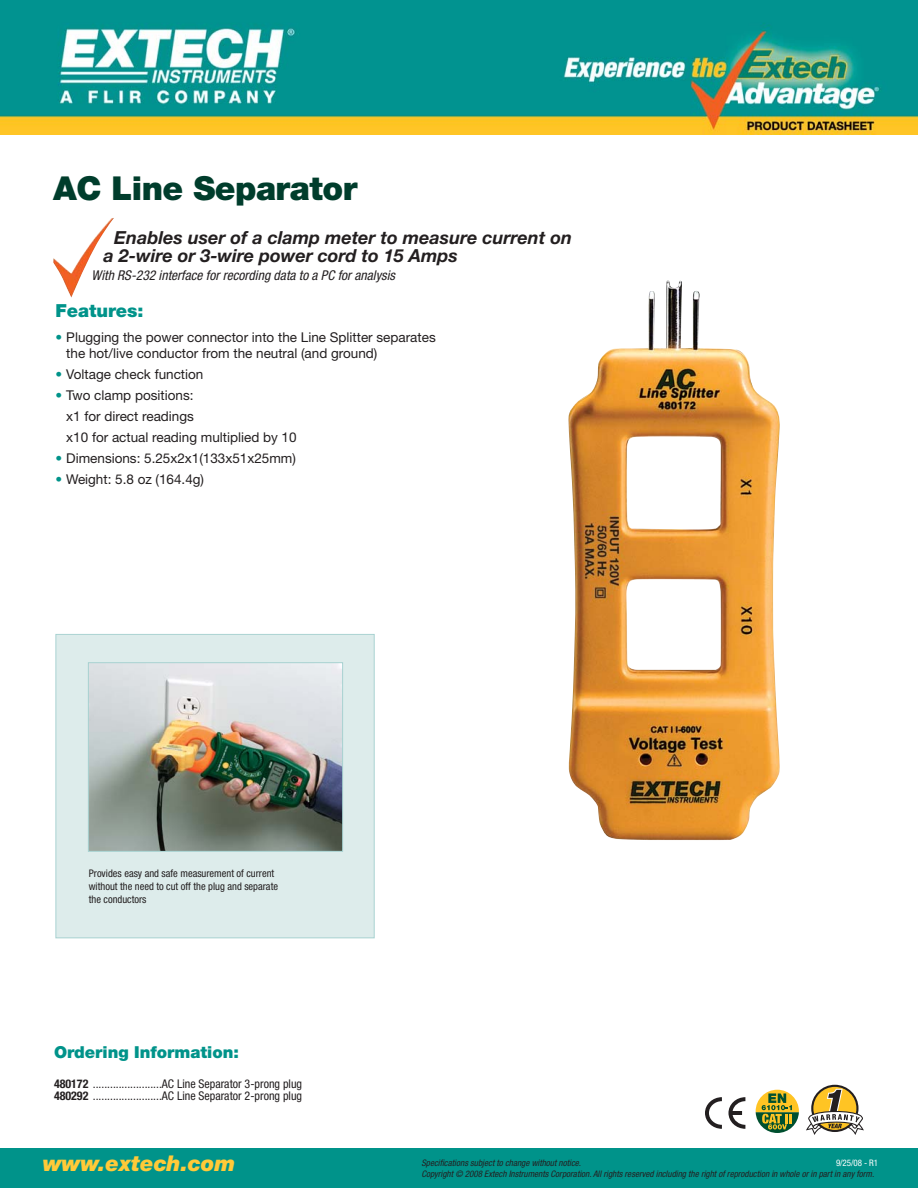
<style>
.page{position:relative;width:918px;height:1188px;background:#fff}
.page>*{position:absolute;margin:0;border:0;box-sizing:border-box;transform-origin:0 0}
.t1{font:900 33px "Helvetica Neue LT";letter-spacing:-.015em;color:#003d2c}
.t2{font:italic 900 21.75px "Helvetica Neue LT";color:#ffca38}
.t3{font:italic 700 18px/18px "Helvetica Neue LT";color:#231f20}
.t4{font:900 18px "Helvetica Neue LT";color:#00938a}
.t5{font:900 16.5px "Helvetica Neue LT";color:#00938a}
.t6{font:13.5px/21px "Helvetica Neue LT";color:#231f20}
.t7{font:italic condensed 13.5px "Helvetica Neue LT";color:#231f20}
.t8{font:condensed 12px/12px "Helvetica Neue LT";color:#231f20}
.t9{font:condensed 10.5px/13.4px "Helvetica Neue LT";color:#231f20}
.t10{font:italic condensed 9px "Helvetica Neue LT";color:#231f20}
.t11{font:condensed 9px "Helvetica Neue LT";color:#fff}
.s1{color:#00938a}
.s2{font-weight:700}
</style>
<div class="page">
<div style="left:56px;top:635px;width:318px;height:303px;background:#ddeceb"></div>
<div style="left:56px;top:634px;width:319px;height:304px;border:1px solid #a8d2d1"></div>
<div style="left:0;top:1148px;width:918px;height:40px;background:#00938a"></div>
<img style="left:53px;top:218px;width:61px;height:80px">
<svg style="left:806px;top:1085px;width:58px;height:50px"></svg>
<svg style="left:705px;top:1097px;width:17px;height:32px"></svg>
<svg style="left:728px;top:1097px;width:17px;height:32px"></svg>
<img style="left:0;top:0;width:918px;height:135px">
<img style="left:568px;top:280px;width:212px;height:560px">
<img style="left:90px;top:664px;width:251px;height:186px">
<div style="left:88px;top:662px;width:255px;height:190px;border:1px solid #a8d2d1"></div>
<svg style="left:756px;top:1090px;width:43px;height:43px"></svg>
<h1 class="t1" style="left:53px;top:176px;width:306px">AC Line Separator</h1>
<h3 class="t3" style="left:103px;top:230px;width:470px;text-indent:11px">Enables user of a clamp meter to measure current on a 2-wire or 3-wire power cord to 15 Amps</h3>
<p class="t7" style="left:92px;top:270px;width:305px">With RS-232 interface for recording data to a PC for analysis</p>
<h3 class="t4" style="left:56px;top:304px;width:89px">Features:</h3>
<p class="t6" style="left:66px;top:330px;width:371px;line-height:16.2px;text-indent:-11px"><span class="s1">•</span> Plugging the power connector into the Line Splitter separates the hot/live conductor from the neutral (and ground)</p>
<p class="t6" style="left:56px;top:365px;width:149px"><span class="s1">•</span> Voltage check function</p>
<p class="t6" style="left:66px;top:386px;width:232px;text-indent:-11px"><span class="s1">•</span> Two clamp positions:<br>x1 for direct readings<br>x10 for actual reading multiplied by 10</p>
<p class="t6" style="left:56px;top:449px;width:242px"><span class="s1">•</span> Dimensions: 5.25x2x1(133x51x25mm)</p>
<p class="t6" style="left:56px;top:470px;width:150px"><span class="s1">•</span> Weight: 5.8 oz (164.4g)</p>
<p class="t9" style="left:89px;top:867px;width:191px">Provides easy and safe measurement of current without the need to cut off the plug and separate the conductors</p>
<p class="t5" style="left:54px;top:1046px;width:187px">Ordering Information:</p>
<p class="t8" style="left:54px;top:1079px;width:250px"><span class="s2">480172</span> ........................AC Line Separator 3-prong plug<br><span class="s2">480292</span> ........................AC Line Separator 2-prong plug</p>
<h2 class="t2" style="left:43px;top:1156px;width:194px">www.extech.com</h2>
<p class="t10" style="left:421px;top:1160px;width:161px">Specifications subject to change without notice.</p>
<p class="t11" style="left:836px;top:1160px;width:44px">9/25/08 - R1</p>
<p class="t10" style="left:421px;top:1171px;width:454px">Copyright © 2008 Extech Instruments Corporation. All rights reserved including the right of reproduction in whole or in part in any form.</p>
</div>
